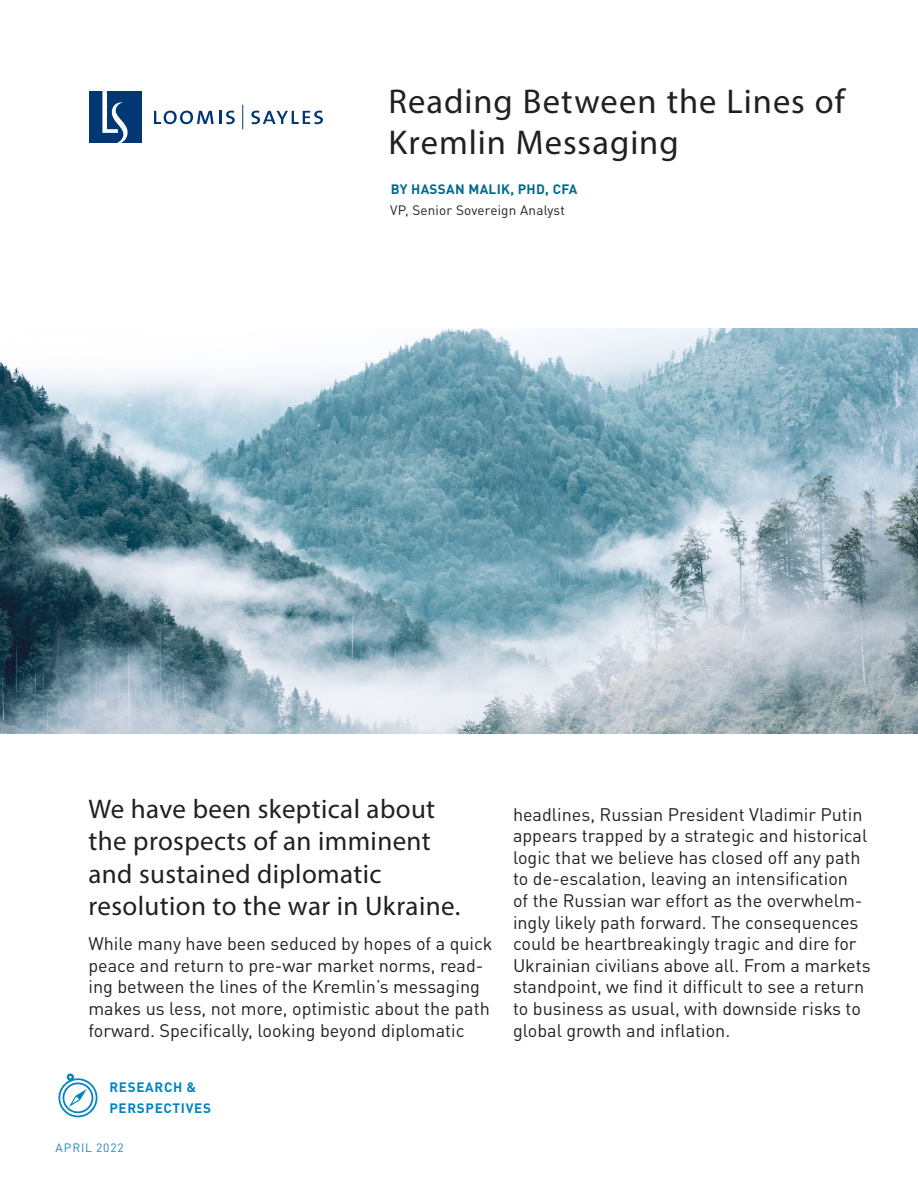
<style>
.page{position:relative;width:918px;height:1188px;background:#fff}
.page>*{position:absolute;margin:0;border:0;box-sizing:border-box;transform-origin:0 0}
.t1{font:34.5px/40.5px "Myriad Pro";letter-spacing:.03em;color:#231f20}
.Section_header{font:27px/32.4px "Myriad Pro";letter-spacing:.015em;color:#231f20}
.Bodycopy{font:18px/21.6px "DINOT";color:#231f20}
.Intro_Paragraph{font:13.5px/21px "DINOT";letter-spacing:.015em;color:#231f20}
.t2{font:700 13.5px/21px "DINOT";letter-spacing:.05em;color:#0084c2}
.t3{font:12px "DINOT";letter-spacing:.07em;color:#2883c3}
.s1{font-weight:700;color:#006a8e}
</style>
<div class="page">
<img style="left:0;top:328px;width:918px;height:406px">
<div style="left:89px;top:91px;width:52px;height:52px;background:#013775"></div>
<svg style="left:102px;top:91px;width:26px;height:52px"></svg>
<svg style="left:154px;top:111px;width:81px;height:13px"></svg>
<svg style="left:251px;top:111px;width:72px;height:13px"></svg>
<svg style="left:242px;top:105px;width:1px;height:24px"></svg>
<svg style="left:58px;top:1074px;width:39px;height:43px"></svg>
<p class="t1" style="left:388px;top:81px;width:458px">Reading Between the Lines of<br>Kremlin Messaging</p>
<p class="Intro_Paragraph" style="left:390px;top:179px;width:189px"><span class="s1">BY HASSAN MALIK, PHD, CFA<br></span>VP, Senior Sovereign Analyst</p>
<p class="Section_header" style="left:88px;top:792px;width:373px">We have been skeptical about the prospects of an imminent and sustained diplomatic resolution to the war in Ukraine.</p>
<p class="Bodycopy" style="left:88px;top:933px;width:406px">While many have been seduced by hopes of a quick peace and return to pre-war market norms, read&shy;ing between the lines of the Kremlin’s messaging makes us less, not more, optimistic about the path forward. Specifically, looking beyond diplomatic</p>
<p class="t2" style="left:109px;top:1077px;width:103px">RESEARCH &amp;<br>PERSPECTIVES</p>
<p class="t3" style="left:56px;top:1140px;width:70px">APRIL 2022</p>
<p class="Bodycopy" style="left:513px;top:803px;width:359px">headlines, Russian President Vladimir Putin appears trapped by a strategic and historical logic that we believe has closed off any path to de-escalation, leaving an intensification<br>of the Russian war effort as the overwhelm&shy;ingly likely path forward. The consequences could be heartbreakingly tragic and dire for Ukrainian civilians above all. From a markets standpoint, we find it difficult to see a return to business as usual, with downside risks to global growth and inflation.</p>
</div>
